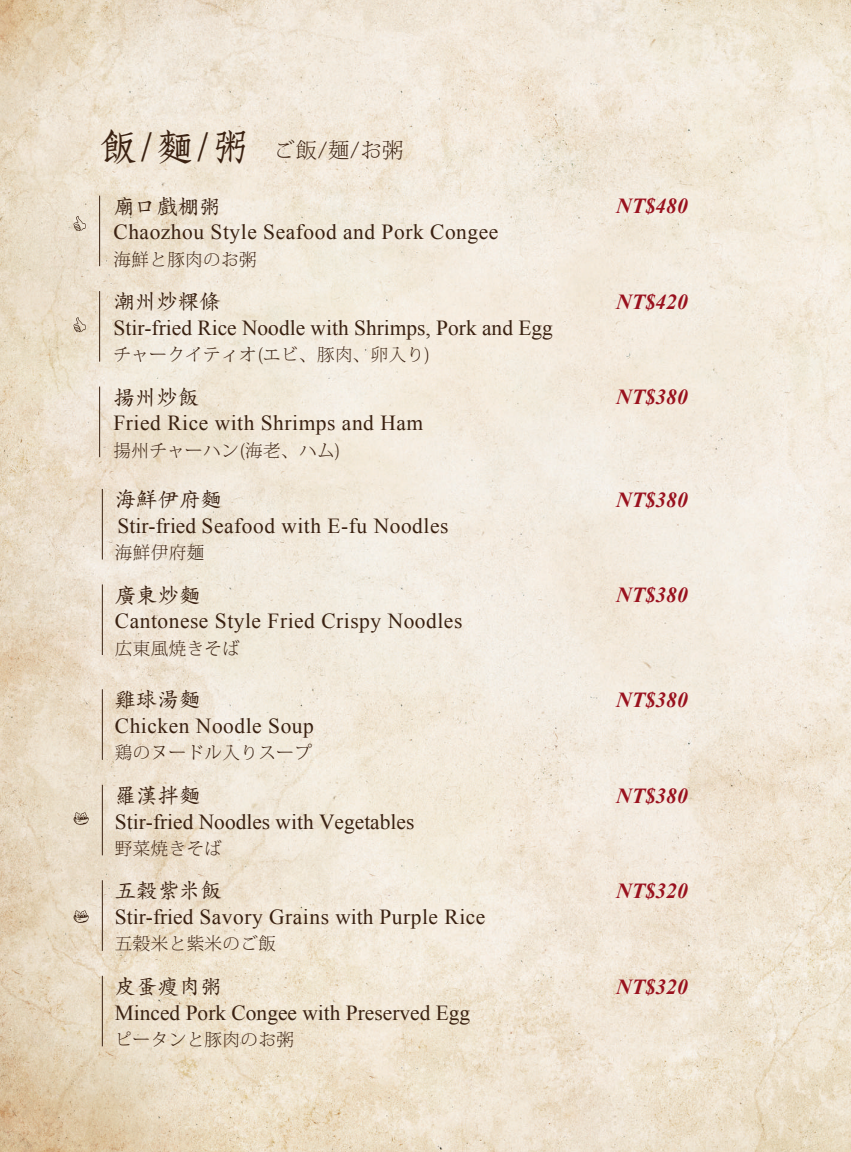
<style>
.page{position:relative;width:851px;height:1152px;background:#fff}
.page>*{position:absolute;margin:0;border:0;box-sizing:border-box;transform-origin:0 0}
.t1{font:21.38px "Times New Roman";letter-spacing:.025em;color:#3a2111}
.t2{font:21.38px "Times New Roman";color:#3a2111}
.t3{font:italic 700 21.38px "Times New Roman";color:#99111e}
.t4{font:21.38px "DF Li Kai Shu Std W5";color:#3a2111}
.t5{font:200 21.25px "Koz Min Pro";color:#3a2111}
.t6{font:200 17.5px "Koz Min Pro";letter-spacing:.025em;color:#3a2111}
.s1{font-family:"DF Fang Song W6 WIN BF";font-weight:400;font-size:37.5px}
</style>
<div class="page">
<img style="left:0;top:0;width:850px;height:1152px">
<hr style="left:99px;top:291px;width:1px;height:71px;background:#3a2111">
<hr style="left:99px;top:196px;width:1px;height:70px;background:#3a2111">
<hr style="left:99px;top:386px;width:1px;height:71px;background:#3a2111">
<hr style="left:102px;top:584px;width:1px;height:71px;background:#3a2111">
<hr style="left:102px;top:880px;width:1px;height:71px;background:#3a2111">
<hr style="left:102px;top:689px;width:1px;height:71px;background:#3a2111">
<hr style="left:102px;top:784px;width:1px;height:71px;background:#3a2111">
<hr style="left:102px;top:975px;width:1px;height:71px;background:#3a2111">
<hr style="left:102px;top:489px;width:1px;height:70px;background:#3a2111">
<svg style="left:73px;top:216px;width:13px;height:15px"></svg>
<svg style="left:73px;top:317px;width:13px;height:15px"></svg>
<svg style="left:74px;top:812px;width:15px;height:13px"></svg>
<svg style="left:74px;top:910px;width:15px;height:13px"></svg>
<p class="t5" style="left:100px;top:135px;width:305px"><span class="s1">飯/麵/粥</span> ご飯/麺/お粥</p>
<p class="t4" style="left:113px;top:194px;width:109px">廟口戲棚粥</p>
<p class="t1" style="left:113px;top:218px;width:386px">Chaozhou Style Seafood and Pork Congee</p>
<p class="t6" style="left:113px;top:247px;width:145px">海鮮と豚肉のお粥</p>
<p class="t4" style="left:113px;top:290px;width:109px">潮州炒粿條</p>
<p class="t2" style="left:113px;top:313px;width:441px">Stir-fried Rice Noodle with Shrimps, Pork and Egg</p>
<p class="t6" style="left:113px;top:342px;width:318px">チャークイティオ(エビ、豚肉、卵入り)</p>
<p class="t4" style="left:113px;top:385px;width:87px">揚州炒飯</p>
<p class="t1" style="left:113px;top:409px;width:311px">Fried Rice with Shrimps and Ham</p>
<p class="t6" style="left:113px;top:438px;width:228px">揚州チャーハン(海老、ハム)</p>
<p class="t4" style="left:115px;top:488px;width:109px">海鮮伊府麵</p>
<p class="t1" style="left:118px;top:511px;width:332px">Stir-fried Seafood with E-fu Noodles</p>
<p class="t6" style="left:115px;top:540px;width:91px">海鮮伊府麺</p>
<p class="t4" style="left:115px;top:583px;width:87px">廣東炒麵</p>
<p class="t1" style="left:115px;top:606px;width:349px">Cantonese Style Fried Crispy Noodles</p>
<p class="t6" style="left:115px;top:636px;width:127px">広東風焼きそば</p>
<p class="t4" style="left:115px;top:688px;width:87px">雞球湯麵</p>
<p class="t1" style="left:115px;top:711px;width:200px">Chicken Noodle Soup</p>
<p class="t6" style="left:115px;top:740px;width:198px">鶏のヌードル入りスープ</p>
<p class="t4" style="left:115px;top:783px;width:87px">羅漢拌麵</p>
<p class="t2" style="left:115px;top:807px;width:301px">Stir-fried Noodles with Vegetables</p>
<p class="t6" style="left:115px;top:836px;width:109px">野菜焼きそば</p>
<p class="t4" style="left:115px;top:879px;width:109px">五穀紫米飯</p>
<p class="t1" style="left:115px;top:902px;width:372px">Stir-fried Savory Grains with Purple Rice</p>
<p class="t6" style="left:115px;top:931px;width:163px">五穀米と紫米のご飯</p>
<p class="t4" style="left:115px;top:974px;width:109px">皮蛋瘦肉粥</p>
<p class="t2" style="left:115px;top:998px;width:357px">Minced Pork Congee with Preserved Egg</p>
<p class="t6" style="left:115px;top:1027px;width:180px">ピータンと豚肉のお粥</p>
<p class="t3" style="left:616px;top:191px;width:73px">NT$480</p>
<p class="t3" style="left:616px;top:287px;width:73px">NT$420</p>
<p class="t3" style="left:616px;top:382px;width:73px">NT$380</p>
<p class="t3" style="left:616px;top:485px;width:73px">NT$380</p>
<p class="t3" style="left:616px;top:580px;width:73px">NT$380</p>
<p class="t3" style="left:616px;top:685px;width:73px">NT$380</p>
<p class="t3" style="left:616px;top:780px;width:73px">NT$380</p>
<p class="t3" style="left:616px;top:876px;width:73px">NT$320</p>
<p class="t3" style="left:616px;top:971px;width:73px">NT$320</p>
</div>
